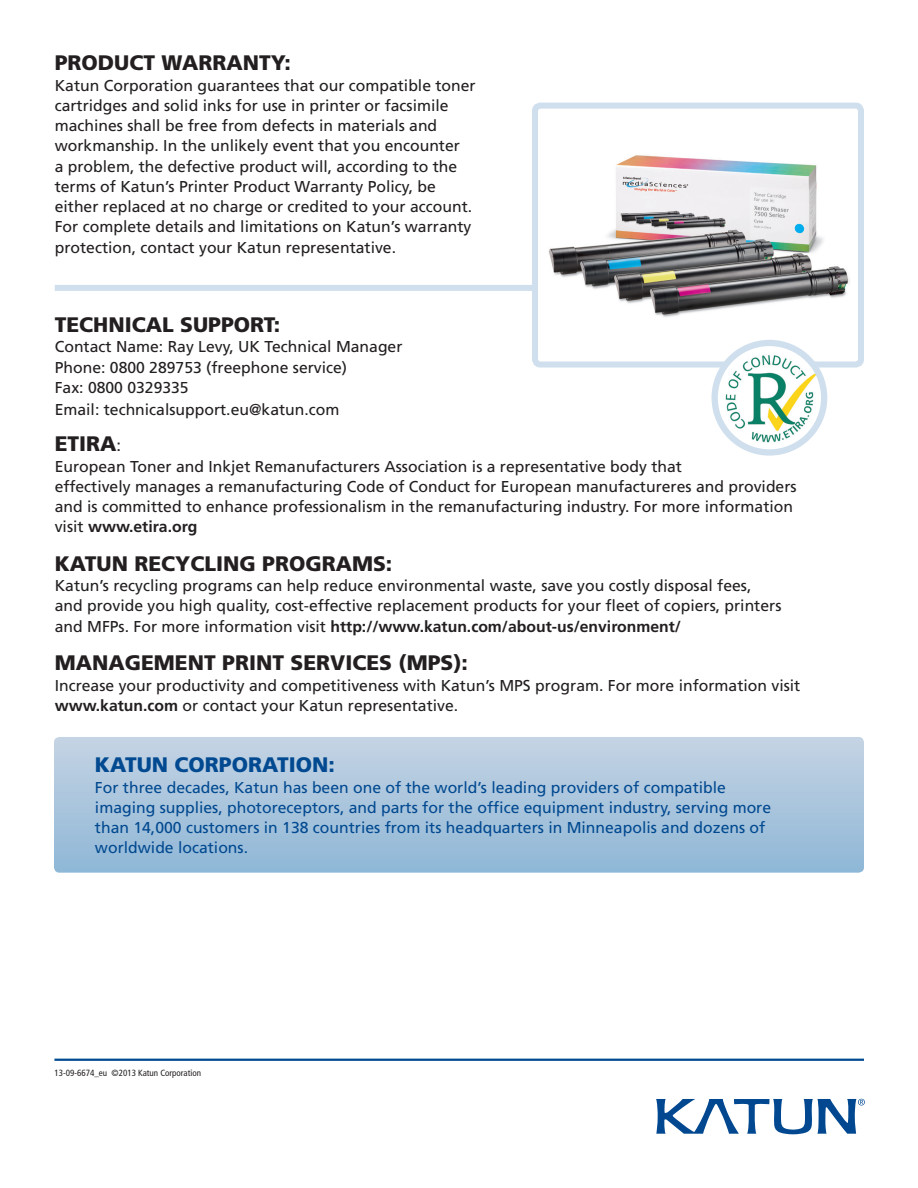
<style>
.page{position:relative;width:918px;height:1188px;background:#fff}
.page>*{position:absolute;margin:0;border:0;box-sizing:border-box;transform-origin:0 0}
.footnote{font:900 21px "Frutiger";color:#231f20}
.t1{font:900 21px "Frutiger";color:#014990}
.footnote-2{font:15.75px/20.2px "Frutiger";color:#231f20}
.t2{font:15.75px/20.2px "Frutiger";color:#014990}
.t3{font:condensed 9px "Frutiger";color:#231f20}
.s1{font-weight:400;font-size:16.5px}
.s2{font-weight:700}
</style>
<div class="page">
<img style="left:549px;top:155px;width:301px;height:190px">
<svg style="left:54px;top:737px;width:810px;height:136px;background:#aac5dd"></svg>
<svg style="left:656px;top:1099px;width:209px;height:35px"></svg>
<hr style="left:54px;top:1059px;width:810px;height:2px;background:#014990">
<div style="left:532px;top:103px;width:332px;height:265px;border:6px solid #cfdfed;border-radius:5px"></div>
<div style="left:55px;top:285px;width:477px;height:6px;background:#cfdfed"></div>
<img style="left:718px;top:348px;width:106px;height:100px">
<div style="left:712px;top:340px;width:115px;height:116px;border:6px solid #cfdfed;border-radius:50%"></div>
<p class="footnote" style="left:55px;top:50px;width:238px">PRODUCT WARRANTY:</p>
<p class="footnote-2" style="left:55px;top:75px;width:422px">Katun Corporation guarantees that our compatible toner cartridges and solid inks for use in printer or facsimile machines shall be free from defects in materials and workmanship. In the unlikely event that you encounter<br>a problem, the defective product will, according to the terms of Katun’s Printer Product Warranty Policy, be either replaced at no charge or credited to your account.<br>For complete details and limitations on Katun’s warranty protection, contact your Katun representative.</p>
<p class="footnote" style="left:55px;top:312px;width:227px">TECHNICAL SUPPORT:</p>
<p class="footnote-2" style="left:55px;top:337px;width:349px">Contact Name: Ray Levy, UK Technical Manager</p>
<p class="footnote-2" style="left:55px;top:357px;width:294px">Phone: 0800 289753 (freephone service)</p>
<p class="footnote-2" style="left:55px;top:377px;width:135px">Fax: 0800 0329335</p>
<p class="footnote-2" style="left:55px;top:400px;width:286px">Email: technicalsupport.eu@katun.com</p>
<p class="footnote" style="left:55px;top:431px;width:68px">ETIRA<span class="s1">:</span></p>
<p class="footnote-2" style="left:55px;top:456px;width:743px">European Toner and Inkjet Remanufacturers Association is a representative body that<br>effectively manages a remanufacturing Code of Conduct for European manufactureres and providers and is committed to enhance professionalism in the remanufacturing industry. For more information visit <span class="s2">www.etira.org</span></p>
<p class="footnote" style="left:55px;top:551px;width:339px">KATUN RECYCLING PROGRAMS:</p>
<p class="footnote-2" style="left:55px;top:575px;width:728px">Katun’s recycling programs can help reduce environmental waste, save you costly disposal fees, and provide you high quality, cost-effective replacement products for your fleet of copiers, printers and MFPs. For more information visit <span class="s2">http://www.katun.com/about-us/environment/</span></p>
<p class="footnote" style="left:55px;top:650px;width:415px">MANAGEMENT PRINT SERVICES (MPS):</p>
<p class="footnote-2" style="left:55px;top:675px;width:747px">Increase your productivity and competitiveness with Katun’s MPS program. For more information visit <span class="s2">www.katun.com</span> or contact your Katun representative.</p>
<p class="t1" style="left:95px;top:752px;width:241px">KATUN CORPORATION:</p>
<p class="t2" style="left:95px;top:777px;width:678px">For three decades, Katun has been one of the world’s leading providers of compatible imaging supplies, photoreceptors, and parts for the office equipment industry, serving more than 14,000 customers in 138 countries from its headquarters in Minneapolis and dozens of worldwide locations.</p>
<p class="t3" style="left:54px;top:1068px;width:148px">13-09-6674_eu ©2013 Katun Corporation</p>
</div>
